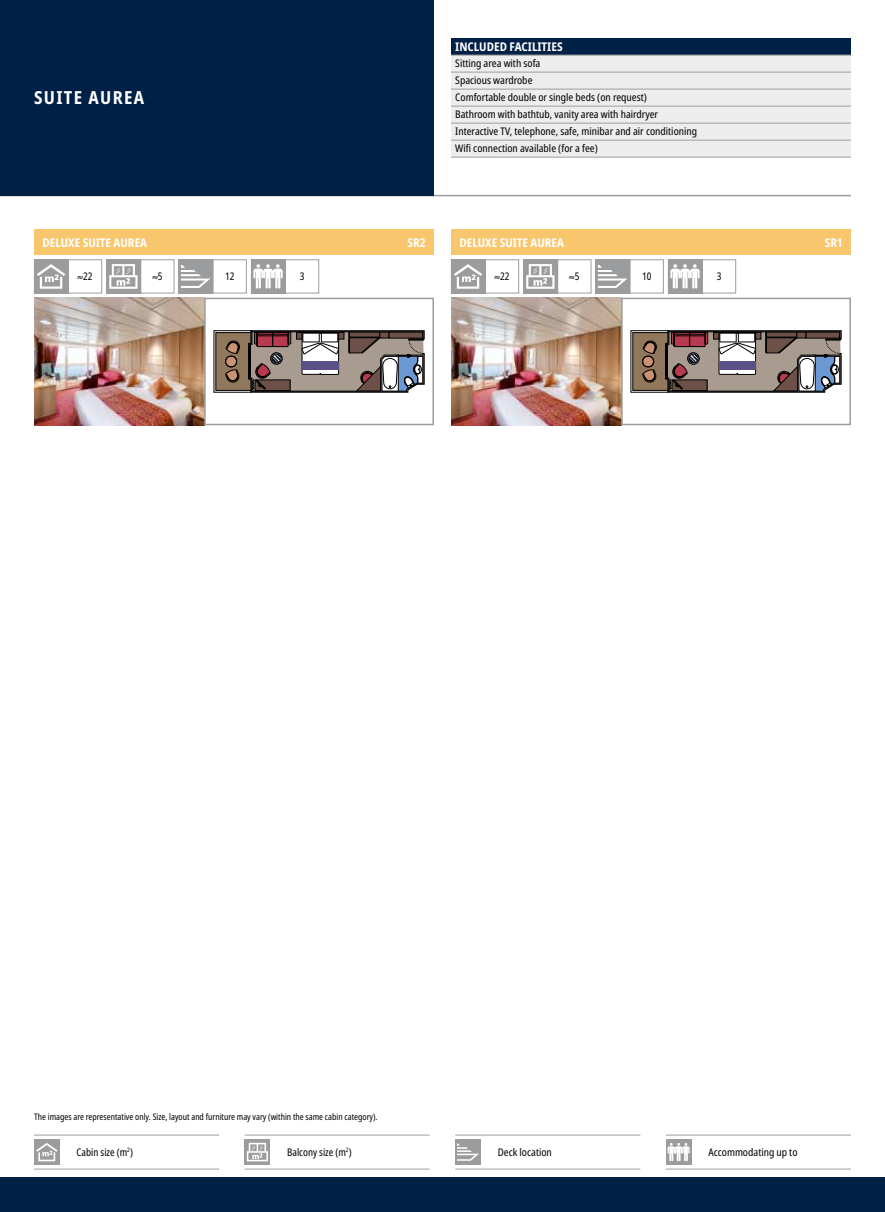
<style>
.page{position:relative;width:885px;height:1212px;background:#fff}
.page>*{position:absolute;margin:0;border:0;box-sizing:border-box;transform-origin:0 0}
.t1{font:700 condensed 18px "Noto Sans";letter-spacing:.075em;color:#fff}
.t2{font:700 condensed 12px "Noto Sans";color:#fff}
.t3{font:condensed 10.5px/17px "Noto Sans";color:#000}
.t4{font:condensed 10.5px "Noto Sans";color:#000;scale:.95 1}
.t5{font:condensed 9px "Noto Sans";color:#000;scale:.95 1}
</style>
<div class="page">
<img style="left:34px;top:298px;width:170px;height:127px">
<img style="left:451px;top:298px;width:170px;height:127px">
<svg style="left:214px;top:330px;width:210px;height:62px"></svg>
<div style="left:204px;top:298px;width:230px;height:127px;border:2px solid #9d9d9c"></div>
<svg style="left:630px;top:330px;width:211px;height:62px"></svg>
<div style="left:621px;top:298px;width:229px;height:127px;border:2px solid #9d9d9c"></div>
<div style="left:0;top:1178px;width:884px;height:34px;background:#002046"></div>
<hr style="left:0;top:195px;width:850px;height:1px;background:#9d9d9c">
<div style="left:251px;top:259px;width:34px;height:34px;background:#9b9c9d"></div>
<svg style="left:253px;top:264px;width:29px;height:25px"></svg>
<div style="left:668px;top:259px;width:34px;height:34px;background:#9b9c9d"></div>
<svg style="left:670px;top:264px;width:29px;height:25px"></svg>
<div style="left:285px;top:259px;width:34px;height:34px;border:1px solid #9d9d9c"></div>
<div style="left:702px;top:259px;width:34px;height:34px;border:1px solid #9d9d9c"></div>
<div style="left:34px;top:259px;width:34px;height:34px;background:#9b9c9d"></div>
<svg style="left:37px;top:264px;width:28px;height:25px"></svg>
<div style="left:68px;top:259px;width:34px;height:34px;border:1px solid #9d9d9c"></div>
<div style="left:451px;top:259px;width:34px;height:34px;background:#9b9c9d"></div>
<svg style="left:454px;top:264px;width:28px;height:25px"></svg>
<div style="left:485px;top:259px;width:34px;height:34px;border:1px solid #9d9d9c"></div>
<div style="left:106px;top:259px;width:34px;height:34px;background:#9b9c9d"></div>
<svg style="left:109px;top:264px;width:28px;height:25px"></svg>
<div style="left:140px;top:259px;width:34px;height:34px;border:1px solid #9d9d9c"></div>
<div style="left:523px;top:259px;width:34px;height:34px;background:#9b9c9d"></div>
<svg style="left:526px;top:264px;width:28px;height:25px"></svg>
<div style="left:557px;top:259px;width:34px;height:34px;border:1px solid #9d9d9c"></div>
<div style="left:179px;top:259px;width:34px;height:34px;background:#9b9c9d"></div>
<svg style="left:181px;top:265px;width:29px;height:23px"></svg>
<div style="left:213px;top:259px;width:34px;height:34px;border:1px solid #9d9d9c"></div>
<div style="left:595px;top:259px;width:34px;height:34px;background:#9b9c9d"></div>
<svg style="left:597px;top:265px;width:30px;height:23px"></svg>
<div style="left:629px;top:259px;width:34px;height:34px;border:1px solid #9d9d9c"></div>
<div style="left:0;top:0;width:434px;height:196px;background:#002046"></div>
<div style="left:34px;top:230px;width:400px;height:25px;background:#f8c76d"></div>
<div style="left:451px;top:230px;width:399px;height:25px;background:#f8c76d"></div>
<div style="left:451px;top:38px;width:399px;height:17px;background:#002046"></div>
<div style="left:451px;top:56px;width:399px;height:101px;background:#ededed"></div>
<hr style="left:451px;top:55px;width:399px;height:1px;background:#9d9d9c">
<hr style="left:451px;top:72px;width:399px;height:1px;background:#9d9d9c">
<hr style="left:451px;top:89px;width:399px;height:1px;background:#9d9d9c">
<hr style="left:451px;top:106px;width:399px;height:1px;background:#9d9d9c">
<hr style="left:451px;top:123px;width:399px;height:1px;background:#9d9d9c">
<hr style="left:451px;top:140px;width:399px;height:1px;background:#9d9d9c">
<hr style="left:451px;top:157px;width:399px;height:1px;background:#9d9d9c">
<hr style="left:34px;top:1135px;width:34px;height:1px;background:#9d9d9c">
<hr style="left:68px;top:1135px;width:151px;height:1px;background:#9d9d9c">
<hr style="left:34px;top:1169px;width:34px;height:1px;background:#9d9d9c">
<hr style="left:68px;top:1169px;width:151px;height:1px;background:#9d9d9c">
<div style="left:34px;top:1139px;width:26px;height:26px;background:#9b9c9d"></div>
<svg style="left:36px;top:1143px;width:21px;height:18px"></svg>
<hr style="left:244px;top:1135px;width:35px;height:1px;background:#9d9d9c">
<hr style="left:279px;top:1135px;width:150px;height:1px;background:#9d9d9c">
<hr style="left:244px;top:1169px;width:35px;height:1px;background:#9d9d9c">
<hr style="left:279px;top:1169px;width:150px;height:1px;background:#9d9d9c">
<svg style="left:244px;top:1139px;width:26px;height:26px"></svg>
<svg style="left:247px;top:1143px;width:21px;height:18px"></svg>
<hr style="left:455px;top:1135px;width:34px;height:1px;background:#9d9d9c">
<hr style="left:489px;top:1135px;width:151px;height:1px;background:#9d9d9c">
<hr style="left:455px;top:1169px;width:34px;height:1px;background:#9d9d9c">
<hr style="left:489px;top:1169px;width:151px;height:1px;background:#9d9d9c">
<div style="left:455px;top:1139px;width:25px;height:26px;background:#9b9c9d"></div>
<svg style="left:457px;top:1143px;width:22px;height:18px"></svg>
<hr style="left:665px;top:1135px;width:34px;height:1px;background:#9d9d9c">
<hr style="left:699px;top:1135px;width:151px;height:1px;background:#9d9d9c">
<hr style="left:665px;top:1169px;width:34px;height:1px;background:#9d9d9c">
<hr style="left:699px;top:1169px;width:151px;height:1px;background:#9d9d9c">
<div style="left:665px;top:1139px;width:26px;height:26px;background:#9b9c9d"></div>
<svg style="left:667px;top:1143px;width:22px;height:18px"></svg>
<h1 class="t1" style="left:34px;top:90px;width:112px">SUITE AUREA</h1>
<p class="t2" style="left:455px;top:41px;width:109px">INCLUDED FACILITIES</p>
<p class="t3" style="left:455px;top:56px;width:243px">Sitting area with sofa<br>Spacious wardrobe<br>Comfortable double or single beds (on request)<br>Bathroom with bathtub, vanity area with hairdryer Interactive TV, telephone, safe, minibar and air conditioning Wi昀椀 connection available (for a fee)</p>
<p class="t2" style="left:43px;top:234px;width:106px">DELUXE SUITE AUREA</p>
<p class="t2" style="left:407px;top:234px;width:20px">SR2</p>
<p class="t2" style="left:459px;top:234px;width:106px">DELUXE SUITE AUREA</p>
<p class="t2" style="left:824px;top:234px;width:19px">SR1</p>
<p class="t4" style="left:78px;top:272px;width:17px">≈22</p>
<p class="t4" style="left:152px;top:272px;width:12px">≈5</p>
<p class="t4" style="left:225px;top:272px;width:11px">12</p>
<p class="t4" style="left:300px;top:272px;width:6px">3</p>
<p class="t4" style="left:494px;top:272px;width:17px">≈22</p>
<p class="t4" style="left:569px;top:272px;width:12px">≈5</p>
<p class="t4" style="left:642px;top:272px;width:11px">10</p>
<p class="t4" style="left:716px;top:272px;width:6px">3</p>
<p class="t5" style="left:34px;top:1113px;width:363px">The images are representative only. Size, layout and furniture may vary (within the same cabin category).</p>
<p class="t4" style="left:77px;top:1148px;width:61px">Cabin size (m<sup>2</sup>)</p>
<p class="t4" style="left:287px;top:1148px;width:69px">Balcony size (m<sup>2</sup>)</p>
<p class="t3" style="left:497px;top:1144px;width:56px">Deck location</p>
<p class="t3" style="left:708px;top:1144px;width:91px">Accommodating up to</p>
</div>
